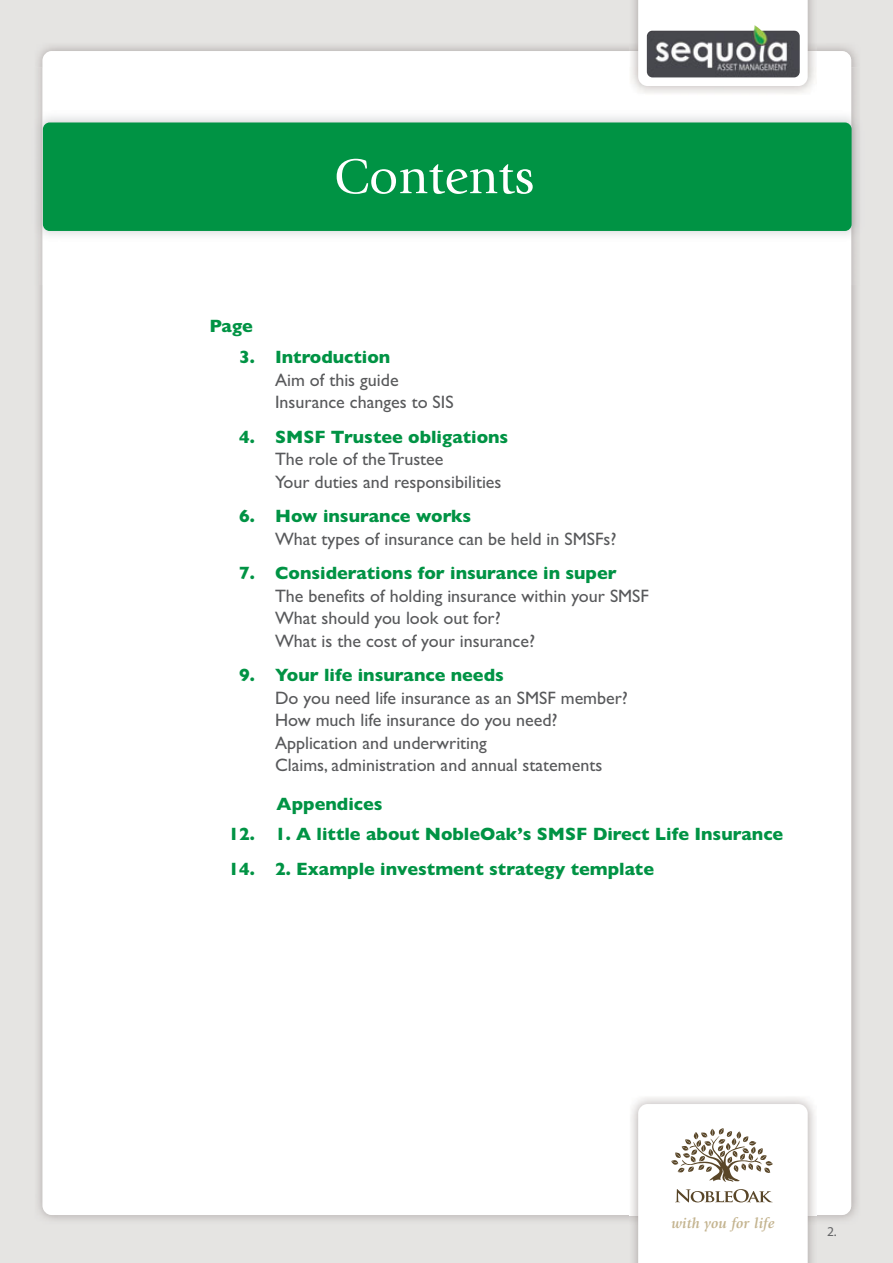
<style>
.page{position:relative;width:893px;height:1263px;background:#e5e4e2}
.page>*{position:absolute;margin:0;border:0;box-sizing:border-box;transform-origin:0 0}
.t1{font:51px "Giovanni Std";color:#fff}
.t2{font:18px/22.5px "Gill Sans";color:#58595b}
.t3{font:700 18px/34.5px "Gill Sans";color:#009344}
.t4{font:italic 700 14.85px "Giovanni Std";letter-spacing:.01em;color:#c4b490}
.t5{font:13.5px "Garamond";color:#636466}
</style>
<div class="page">
<div style="left:43px;top:51px;width:808px;height:1164px;background:#fff;border-radius:9px"></div>
<svg style="left:638px;top:1104px;width:170px;height:159px"></svg>
<img style="left:851px;top:68px;width:8px;height:217px">
<img style="left:43px;top:116px;width:808px;height:120px">
<div style="left:43px;top:122px;width:808px;height:109px;background:#009344;border-radius:7px"></div>
<div style="left:638px;top:0;width:170px;height:86px;background:#fff"></div>
<img style="left:647px;top:25px;width:153px;height:52px">
<h1 class="t1" style="left:334px;top:157px;width:202px">Contents</h1>
<p class="t3" style="left:210px;top:311px;width:45px">Page</p>
<p class="t3" style="left:239px;top:342px;width:17px">3.</p>
<p class="t3" style="left:239px;top:421px;width:17px">4.</p>
<p class="t3" style="left:239px;top:501px;width:17px">6.</p>
<p class="t3" style="left:239px;top:558px;width:17px">7.</p>
<p class="t3" style="left:239px;top:660px;width:17px">9.</p>
<p class="t3" style="left:228px;top:819px;width:28px">12.<br>14.</p>
<p class="t3" style="left:275px;top:342px;width:117px">Introduction</p>
<p class="t2" style="left:275px;top:370px;width:180px">Aim of this guide<br>Insurance changes to SIS</p>
<p class="t3" style="left:275px;top:421px;width:235px">SMSF Trustee obligations</p>
<p class="t2" style="left:275px;top:450px;width:228px">The role of the Trustee<br>Your duties and responsibilities</p>
<p class="t3" style="left:275px;top:501px;width:198px">How insurance works</p>
<p class="t2" style="left:275px;top:529px;width:343px">What types of insurance can be held in SMSFs?</p>
<p class="t3" style="left:275px;top:558px;width:343px">Considerations for insurance in super</p>
<p class="t2" style="left:275px;top:586px;width:375px">The benefits of holding insurance within your SMSF<br>What should you look out for?<br>What is the cost of your insurance?</p>
<p class="t3" style="left:275px;top:660px;width:230px">Your life insurance needs</p>
<p class="t2" style="left:275px;top:688px;width:354px">Do you need life insurance as an SMSF member?<br>How much life insurance do you need?<br>Application and underwriting<br>Claims, administration and annual statements</p>
<p class="t3" style="left:277px;top:789px;width:107px">Appendices</p>
<p class="t3" style="left:275px;top:819px;width:510px">1. A little about NobleOak’s SMSF Direct Life Insurance</p>
<p class="t3" style="left:275px;top:853px;width:380px">2. Example investment strategy template</p>
<p class="t4" style="left:671px;top:1214px;width:105px">with you for life</p>
<p class="t5" style="left:827px;top:1223px;width:11px">2.</p>
</div>
